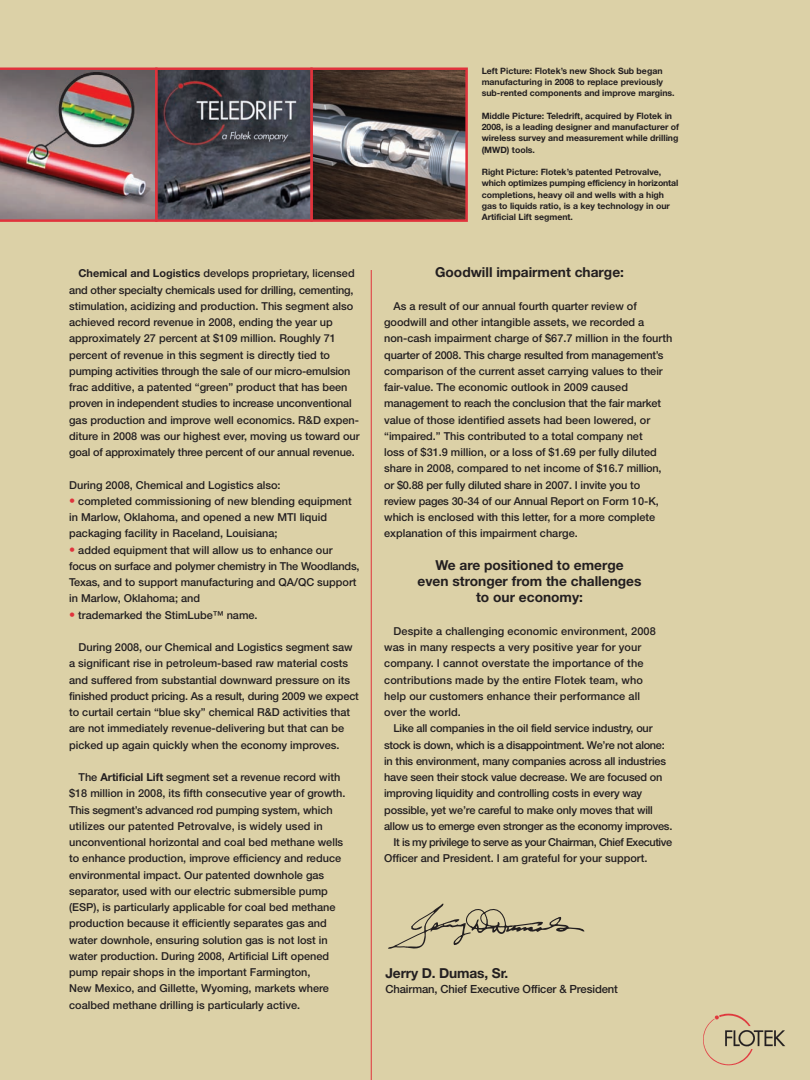
<style>
.page{position:relative;width:810px;height:1080px;background:#dcd1a7}
.page>*{position:absolute;margin:0;border:0;box-sizing:border-box;transform-origin:0 0}
.t1{font:700 13.75px/16.2px "Helvetica Neue";color:#231f20;text-align:center}
.t2{font:500 11.25px "Helvetica Neue";letter-spacing:-.01em;color:#231f20}
.t3{font:500 11px/16.2px "Helvetica Neue";color:#231f20}
.t4{font:500 11px "Helvetica Neue";letter-spacing:-.025em;color:#231f20}
.t5{font:500 11px "Helvetica Neue";letter-spacing:-.035em;color:#231f20}
.t6{font:700 8.75px/11.2px "Helvetica Neue";color:#231f20}
.s1{font-weight:700}
.s2{font-size:12.25px;color:#e0333c}
</style>
<div class="page">
<img style="left:0;top:68px;width:155px;height:154px">
<img style="left:313px;top:71px;width:152px;height:148px">
<div style="left:310px;top:68px;width:158px;height:154px;border:2px solid #e0333c"></div>
<img style="left:158px;top:71px;width:152px;height:148px">
<div style="left:155px;top:68px;width:158px;height:154px;border:2px solid #e0333c"></div>
<svg style="left:703px;top:1014px;width:82px;height:51px"></svg>
<hr style="left:371px;top:270px;width:1px;height:810px;background:#e0333c">
<svg style="left:388px;top:903px;width:196px;height:46px"></svg>
<p class="t3" style="left:69px;top:266px;width:292px;text-indent:9px"><span class="s1">Chemical and Logistics</span> develops proprietary, licensed and other specialty chemicals used for drilling, cementing, stimulation, acidizing and production. This segment also achieved record revenue in 2008, ending the year up approximately 27 percent at $109 million. Roughly 71 percent of revenue in this segment is directly tied to pumping activities through the sale of our micro-emulsion frac additive, a patented “green” product that has been proven in independent studies to increase unconventional gas production and improve well economics. R&amp;D expen&shy;diture in 2008 was our highest ever, moving us toward our goal of approximately three percent of our annual revenue.</p>
<p class="t3" style="left:69px;top:478px;width:213px">During 2008, Chemical and Logistics also:</p>
<p class="t3" style="left:69px;top:494px;width:284px"><span class="s2">•</span> completed commissioning of new blending equipment in Marlow, Oklahoma, and opened a new MTI liquid packaging facility in Raceland, Louisiana;</p>
<p class="t3" style="left:69px;top:543px;width:292px"><span class="s2">•</span> added equipment that will allow us to enhance our focus on surface and polymer chemistry in The Woodlands, Texas, and to support manufacturing and QA/QC support in Marlow, Oklahoma; and</p>
<p class="t3" style="left:69px;top:608px;width:190px"><span class="s2">•</span> trademarked the StimLube™ name.</p>
<p class="t3" style="left:69px;top:640px;width:291px;text-indent:9px">During 2008, our Chemical and Logistics segment saw a significant rise in petroleum-based raw material costs and suffered from substantial downward pressure on its finished product pricing. As a result, during 2009 we expect to curtail certain “blue sky” chemical R&amp;D activities that are not immediately revenue-delivering but that can be picked up again quickly when the economy improves.</p>
<p class="t3" style="left:69px;top:770px;width:278px;text-indent:9px">The <span class="s1">Artificial Lift</span> segment set a revenue record with $18 million in 2008, its fifth consecutive year of growth.<br>This segment’s advanced rod pumping system, which utilizes our patented Petrovalve, is widely used in unconventional horizontal and coal bed methane wells to enhance production, improve efficiency and reduce environmental impact. Our patented downhole gas separator, used with our electric submersible pump (ESP), is particularly applicable for coal bed methane production because it efficiently separates gas and water downhole, ensuring solution gas is not lost in water production. During 2008, Artificial Lift opened pump repair shops in the important Farmington,<br>New Mexico, and Gillette, Wyoming, markets where coalbed methane drilling is particularly active.</p>
<p class="t6" style="left:482px;top:66px;width:194px">Left Picture: Flotek’s new Shock Sub began manufacturing in 2008 to replace previously sub-rented components and improve margins.</p>
<p class="t6" style="left:482px;top:111px;width:199px">Middle Picture: Teledrift, acquired by Flotek in 2008, is a leading designer and manufacturer of wireless survey and measurement while drilling (MWD) tools.</p>
<p class="t6" style="left:482px;top:167px;width:198px">Right Picture: Flotek’s patented Petrovalve, which optimizes pumping efficiency in horizontal completions, heavy oil and wells with a high gas to liquids ratio, is a key technology in our Artificial Lift segment.</p>
<p class="t1" style="left:435px;top:266px;width:190px">Goodwill impairment charge:</p>
<p class="t3" style="left:384px;top:299px;width:290px;text-indent:9px">As a result of our annual fourth quarter review of goodwill and other intangible assets, we recorded a non-cash impairment charge of $67.7 million in the fourth quarter of 2008. This charge resulted from management’s comparison of the current asset carrying values to their fair-value. The economic outlook in 2009 caused management to reach the conclusion that the fair market value of those identified assets had been lowered, or “impaired.” This contributed to a total company net<br>loss of $31.9 million, or a loss of $1.69 per fully diluted share in 2008, compared to net income of $16.7 million, or $0.88 per fully diluted share in 2007. I invite you to review pages 30-34 of our Annual Report on Form 10-K, which is enclosed with this letter, for a more complete explanation of this impairment charge.</p>
<p class="t1" style="left:418px;top:558px;width:225px">We are positioned to emerge<br>even stronger from the challenges to our economy:</p>
<p class="t3" style="left:384px;top:624px;width:273px;text-indent:9px">Despite a challenging economic environment, 2008 was in many respects a very positive year for your company. I cannot overstate the importance of the contributions made by the entire Flotek team, who help our customers enhance their performance all over the world.</p>
<p class="t3" style="left:394px;top:721px;width:261px">Like all companies in the oil field service industry, our</p>
<p class="t4" style="left:384px;top:741px;width:282px">stock is down, which is a disappointment. We’re not alone:</p>
<p class="t3" style="left:384px;top:754px;width:283px">in this environment, many companies across all industries</p>
<p class="t3" style="left:384px;top:770px;width:280px">have seen their stock value decrease. We are focused on</p>
<p class="t3" style="left:384px;top:786px;width:260px">improving liquidity and controlling costs in every way</p>
<p class="t3" style="left:384px;top:803px;width:270px">possible, yet we’re careful to make only moves that will</p>
<p class="t4" style="left:384px;top:822px;width:290px">allow us to emerge even stronger as the economy improves.</p>
<p class="t5" style="left:394px;top:838px;width:280px">It is my privilege to serve as your Chairman, Chief Executive</p>
<p class="t3" style="left:384px;top:851px;width:265px">Officer and President. I am grateful for your support.</p>
<p class="t1" style="left:385px;top:966px;width:124px">Jerry D. Dumas, Sr.</p>
<p class="t2" style="left:385px;top:985px;width:234px">Chairman, Chief Executive Officer &amp; President</p>
</div>
